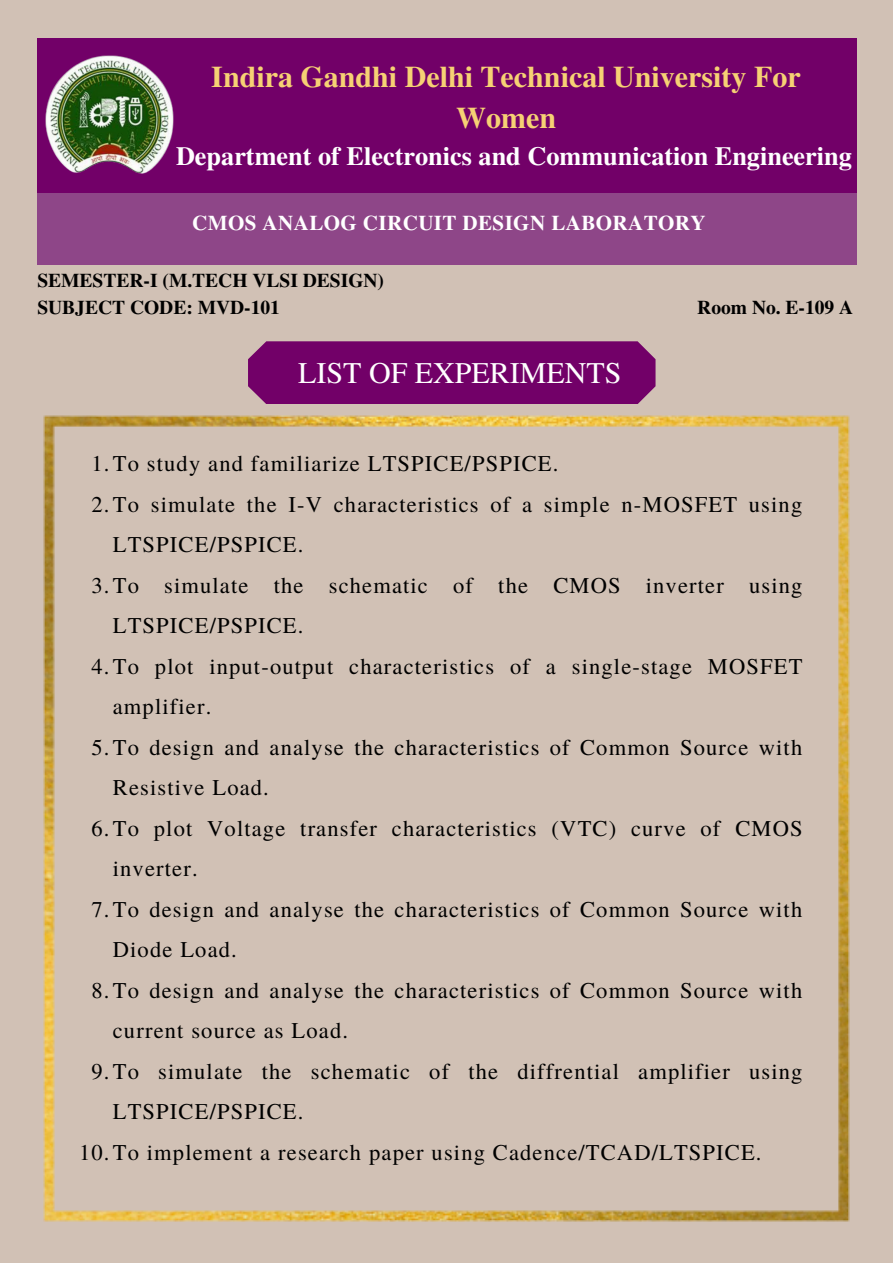
<style>
.page{position:relative;width:893px;height:1263px;background:#d1c1b5}
.page>*{position:absolute;margin:0;border:0;box-sizing:border-box;transform-origin:0 0}
.t1{font:700 30px/41.6px "Te X Gyre Termes";color:#f6d174;text-align:center}
.t2{font:30px "Te X Gyre Termes";color:#fff}
.t3{font:700 26.25px "Te X Gyre Termes";color:#fff}
.t4{font:22.5px "Te X Gyre Termes";letter-spacing:.05em;color:#000}
.t5{font:700 21px "Te X Gyre Termes";letter-spacing:.02em;color:#fff}
.t6{font:700 19.5px/27px "Te X Gyre Termes";color:#000}
</style>
<div class="page">
<div style="left:37px;top:38px;width:820px;height:155px;background:#720068"></div>
<div style="left:37px;top:193px;width:820px;height:72px;background:#8e4688"></div>
<img style="left:45px;top:55px;width:129px;height:119px">
<div style="left:248px;top:341px;width:407px;height:63px;background:#720068"></div>
<img style="left:43px;top:415px;width:807px;height:806px">
<h1 class="t1" style="left:211px;top:54px;width:591px">Indira Gandhi Delhi Technical University For<br>Women</h1>
<p class="t3" style="left:176px;top:136px;width:677px">Department of Electronics and Communication Engineering</p>
<p class="t5" style="left:192px;top:207px;width:515px">CMOS ANALOG CIRCUIT DESIGN LABORATORY</p>
<p class="t6" style="left:37px;top:266px;width:348px">SEMESTER-I (M.TECH VLSI DESIGN)<br>SUBJECT CODE: MVD-101</p>
<h1 class="t2" style="left:298px;top:351px;width:325px">LIST OF EXPERIMENTS</h1>
<p class="t6" style="left:697px;top:293px;width:157px">Room No. E-109 A</p>
<p class="t4" style="left:91px;top:447px;width:468px">1.To study and familiarize LTSPICE/PSPICE.</p>
<p class="t4" style="left:91px;top:488px;width:712px">2.To simulate the I-V characteristics of a simple n-MOSFET using</p>
<p class="t4" style="left:113px;top:528px;width:192px">LTSPICE/PSPICE.</p>
<p class="t4" style="left:91px;top:569px;width:712px">3.To simulate the schematic of the CMOS inverter using</p>
<p class="t4" style="left:113px;top:609px;width:192px">LTSPICE/PSPICE.</p>
<p class="t4" style="left:91px;top:650px;width:712px">4.To plot input-output characteristics of a single-stage MOSFET</p>
<p class="t4" style="left:113px;top:690px;width:100px">amplifier.</p>
<p class="t4" style="left:91px;top:731px;width:712px">5.To design and analyse the characteristics of Common Source with</p>
<p class="t4" style="left:113px;top:771px;width:158px">Resistive Load.</p>
<p class="t4" style="left:91px;top:812px;width:712px">6.To plot Voltage transfer characteristics (VTC) curve of CMOS</p>
<p class="t4" style="left:113px;top:852px;width:86px">inverter.</p>
<p class="t4" style="left:91px;top:893px;width:712px">7.To design and analyse the characteristics of Common Source with</p>
<p class="t4" style="left:113px;top:933px;width:125px">Diode Load.</p>
<p class="t4" style="left:91px;top:974px;width:712px">8.To design and analyse the characteristics of Common Source with</p>
<p class="t4" style="left:113px;top:1014px;width:237px">current source as Load.</p>
<p class="t4" style="left:91px;top:1055px;width:712px">9.To simulate the schematic of the diffrential amplifier using</p>
<p class="t4" style="left:113px;top:1095px;width:192px">LTSPICE/PSPICE.</p>
<p class="t4" style="left:79px;top:1136px;width:684px">10.To implement a research paper using Cadence/TCAD/LTSPICE.</p>
</div>
